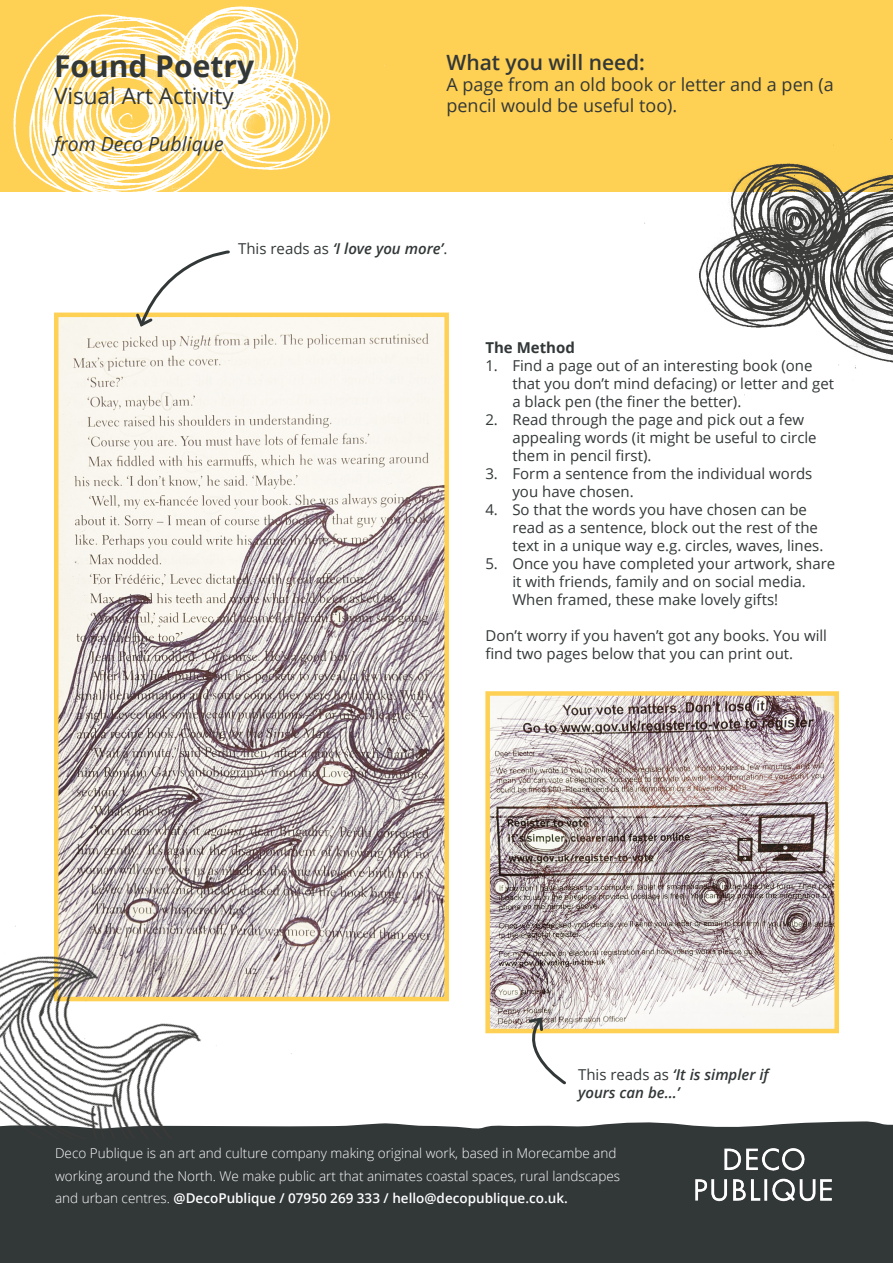
<style>
.page{position:relative;width:893px;height:1263px;background:#fff}
.page>*{position:absolute;margin:0;border:0;box-sizing:border-box;transform-origin:0 0}
.t1{font:700 30px "Open Sans";color:#323738}
.t2{font:22.5px "Open Sans";color:#323738}
.t3{font:600 21px "Open Sans";color:#323738}
.t4{font:italic 19.5px "Open Sans";color:#323738}
.t5{font:18px/21px "Open Sans";color:#323738}
.t6{font:15px/18px "Open Sans";color:#323738}
.t7{font:italic 600 15px/18px "Open Sans";color:#323738}
.t8{font:700 15px "Open Sans";color:#323738}
.t9{font:300 13.5px/22.5px "Open Sans";color:#fff}
.s1{font-weight:400;font-style:normal}
.s2{font-weight:600}
</style>
<div class="page">
<div style="left:0;top:0;width:893px;height:192px;background:#fed053"></div>
<img style="left:13px;top:6px;width:372px;height:186px">
<svg style="left:302px;top:1121px;width:591px;height:11px"></svg>
<div style="left:0;top:1132px;width:893px;height:131px;background:#323738"></div>
<img style="left:695px;top:1148px;width:137px;height:54px">
<img style="left:59px;top:318px;width:385px;height:678px">
<div style="left:54px;top:313px;width:395px;height:688px;border:4px solid #fed053"></div>
<img style="left:490px;top:696px;width:344px;height:332px">
<div style="left:485px;top:691px;width:354px;height:342px;border:4px solid #fed053"></div>
<svg style="left:516px;top:1015px;width:51px;height:70px"></svg>
<svg style="left:134px;top:250px;width:97px;height:79px"></svg>
<img style="left:0;top:864px;width:302px;height:268px">
<img style="left:644px;top:139px;width:249px;height:262px">
<p class="t1" style="left:54px;top:45px;width:202px">Found Poetry</p>
<p class="t2" style="left:54px;top:80px;width:181px">Visual Art Activity</p>
<p class="t4" style="left:54px;top:130px;width:171px">from Deco Publique</p>
<p class="t3" style="left:446px;top:48px;width:200px">What you will need:</p>
<p class="t5" style="left:446px;top:74px;width:389px">A page from an old book or letter and a pen (a pencil would be useful too).</p>
<p class="t7" style="left:238px;top:239px;width:211px"><span class="s1">This reads as</span> ‘I love you more’<span class="s1">.</span></p>
<p class="t8" style="left:485px;top:337px;width:91px">The Method</p>
<p class="t6" style="left:512px;top:356px;width:323px;text-indent:-27px">1. Find a page out of an interesting book (one that you don’t mind defacing) or letter and get a black pen (the finer the better).</p>
<p class="t6" style="left:512px;top:410px;width:306px;text-indent:-27px">2. Read through the page and pick out a few appealing words (it might be useful to circle them in pencil first).</p>
<p class="t6" style="left:512px;top:464px;width:302px;text-indent:-27px">3. Form a sentence from the individual words you have chosen.</p>
<p class="t6" style="left:512px;top:500px;width:312px;text-indent:-27px">4. So that the words you have chosen can be read as a sentence, block out the rest of the text in a unique way e.g. circles, waves, lines.</p>
<p class="t6" style="left:512px;top:554px;width:324px;text-indent:-27px">5. Once you have completed your artwork, share it with friends, family and on social media.<br>When framed, these make lovely gifts!</p>
<p class="t6" style="left:485px;top:626px;width:343px">Don’t worry if you haven’t got any books. You will find two pages below that you can print out.</p>
<p class="t7" style="left:578px;top:1065px;width:192px"><span class="s1">This reads as</span> ‘It is simpler if yours can be...’</p>
<p class="t9" style="left:55px;top:1142px;width:566px">Deco Publique is an art and culture company making original work, based in Morecambe and working around the North. We make public art that animates coastal spaces, rural landscapes and urban centres. <span class="s2">@DecoPublique / 07950 269 333 / hello@decopublique.co.uk.</span></p>
</div>
